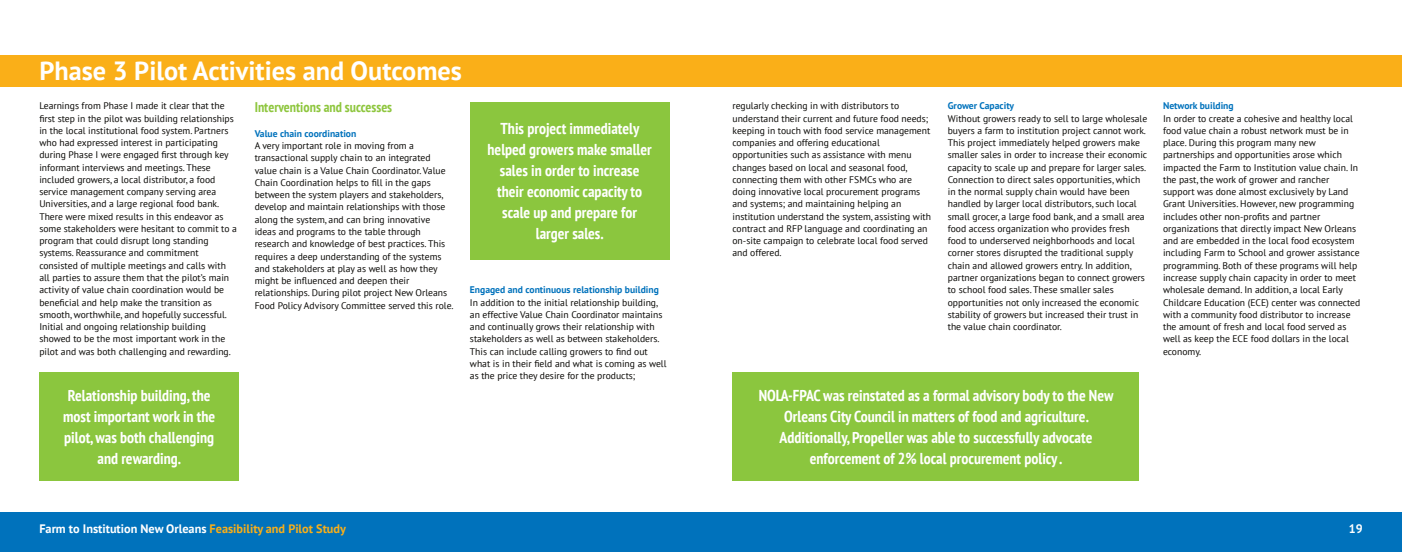
<style>
.page{position:relative;width:1402px;height:552px;background:#fff}
.page>*{position:absolute;margin:0;border:0;box-sizing:border-box;transform-origin:0 0}
.t1{font:700 26.25px "PT Sans";color:#fff}
.t2{font:700 condensed 15.75px/21px "PT Sans";color:#fff;text-align:center}
.t3{font:700 condensed 14px "PT Sans";color:#8ec63e}
.t4{font:700 12.25px "PT Sans";color:#fff}
.t5{font:9.62px/12.2px "PT Sans";color:#080704}
.t6{font:700 9.62px "PT Sans";color:#0072bc}
.s1{color:#faaf18}
</style>
<div class="page">
<div style="left:0;top:512px;width:1402px;height:39px;background:#0072bc"></div>
<div style="left:39px;top:372px;width:200px;height:108px;background:#8bc63e"></div>
<div style="left:470px;top:102px;width:199px;height:158px;background:#8bc63e"></div>
<div style="left:732px;top:372px;width:407px;height:108px;background:#8bc63e"></div>
<div style="left:0;top:55px;width:1402px;height:32px;background:#faaf18"></div>
<h1 class="t1" style="left:39px;top:60px;width:424px">Phase 3 Pilot Activities and Outcomes</h1>
<p class="t5" style="left:39px;top:101px;width:199px">Learnings from Phase I made it clear that the first step in the pilot was building relationships in the local institutional food system. Partners who had expressed interest in participating during Phase I were engaged first through key informant interviews and meetings. These included growers, a local distributor, a food service management company serving area Universities, and a large regional food bank.<br>There were mixed results in this endeavor as some stakeholders were hesitant to commit to a program that could disrupt long standing systems. Reassurance and commitment consisted of multiple meetings and calls with all parties to assure them that the pilot’s main activity of value chain coordination would be beneficial and help make the transition as smooth, worthwhile, and hopefully successful.<br>Initial and ongoing relationship building showed to be the most important work in the pilot and was both challenging and rewarding.</p>
<h3 class="t3" style="left:255px;top:102px;width:139px">Interventions and successes</h3>
<p class="t6" style="left:255px;top:129px;width:103px">Value chain coordination</p>
<p class="t5" style="left:255px;top:140px;width:200px">A very important role in moving from a transactional supply chain to an integrated value chain is a Value Chain Coordinator. Value Chain Coordination helps to fill in the gaps between the system players and stakeholders, develop and maintain relationships with those along the system, and can bring innovative ideas and programs to the table through research and knowledge of best practices. This requires a deep understanding of the systems and stakeholders at play as well as how they might be influenced and deepen their relationships. During pilot project New Orleans Food Policy Advisory Committee served this role.</p>
<h2 class="t2" style="left:63px;top:386px;width:154px">Relationship building,the most important work in the pilot, was both challenging and rewarding.</h2>
<h2 class="t2" style="left:487px;top:120px;width:166px">This project immediately helped growers make smaller sales in order to increase their economic capacity to scale up and prepare for larger sales.</h2>
<p class="t6" style="left:470px;top:286px;width:190px">Engaged and continuous relationship building</p>
<p class="t5" style="left:470px;top:297px;width:198px">In addition to the initial relationship building, an effective Value Chain Coordinator maintains and continually grows their relationship with stakeholders as well as between stakeholders.<br>This can include calling growers to find out what is in their field and what is coming as well as the price they desire for the products;</p>
<p class="t5" style="left:732px;top:101px;width:200px">regularly checking in with distributors to understand their current and future food needs; keeping in touch with food service management companies and offering educational opportunities such as assistance with menu changes based on local and seasonal food, connecting them with other FSMCs who are doing innovative local procurement programs and systems; and maintaining helping an institution understand the system, assisting with contract and RFP language and coordinating an on-site campaign to celebrate local food served and offered.</p>
<p class="t6" style="left:948px;top:102px;width:68px">Grower Capacity</p>
<p class="t5" style="left:948px;top:113px;width:201px">Without growers ready to sell to large wholesale buyers a farm to institution project cannot work.<br>This project immediately helped growers make smaller sales in order to increase their economic capacity to scale up and prepare for larger sales.<br>Connection to direct sales opportunities, which in the normal supply chain would have been handled by larger local distributors, such local small grocer, a large food bank, and a small area food access organization who provides fresh food to underserved neighborhoods and local corner stores disrupted the traditional supply chain and allowed growers entry. In addition, partner organizations began to connect growers to school food sales. These smaller sales opportunities not only increased the economic stability of growers but increased their trust in the value chain coordinator.</p>
<h2 class="t2" style="left:759px;top:386px;width:356px">NOLA-FPAC was reinstated as a formal advisory body to the New Orleans City Council in matters of food and agriculture.<br>Additionally, Propeller was able to successfully advocate enforcement of 2% local procurement policy .</h2>
<p class="t6" style="left:1163px;top:102px;width:72px">Network building</p>
<p class="t5" style="left:1163px;top:113px;width:199px">In order to create a cohesive and healthy local food value chain a robust network must be in place. During this program many new partnerships and opportunities arose which impacted the Farm to Institution value chain. In the past, the work of grower and rancher support was done almost exclusively by Land Grant Universities. However, new programming includes other non-profits and partner organizations that directly impact New Orleans and are embedded in the local food ecosystem including Farm to School and grower assistance programming. Both of these programs will help increase supply chain capacity in order to meet wholesale demand. In addition, a local Early Childcare Education (ECE) center was connected with a community food distributor to increase the amount of fresh and local food served as well as keep the ECE food dollars in the local economy.</p>
<p class="t4" style="left:39px;top:523px;width:308px">Farm to Institution New Orleans <span class="s1">Feasibility and Pilot Study</span></p>
<p class="t4" style="left:1348px;top:523px;width:15px">19</p>
</div>
